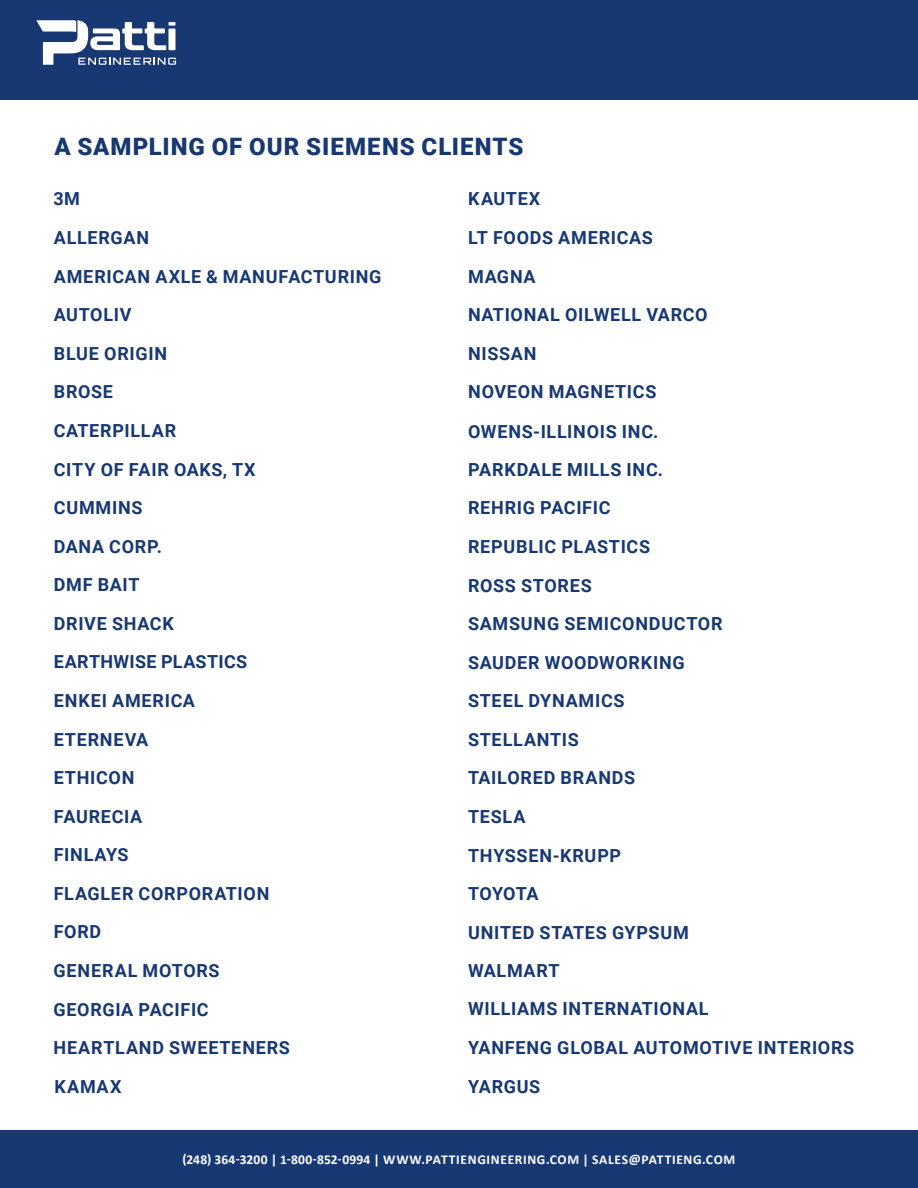
<style>
.page{position:relative;width:918px;height:1188px;background:#fff}
.page>*{position:absolute;margin:0;border:0;box-sizing:border-box;transform-origin:0 0}
.t1{font:900 24px "Roboto";letter-spacing:.04em;color:#183873}
.t2{font:700 18px/38.5px "Roboto";letter-spacing:.04em;color:#183873}
.t3{font:700 18px "Roboto";letter-spacing:.015em;color:#183873}
.t4{font:700 13.5px "Calibri";letter-spacing:.045em;color:#fff}
</style>
<div class="page">
<div style="left:0;top:0;width:918px;height:100px;background:#183873"></div>
<div style="left:0;top:1130px;width:918px;height:58px;background:#183873"></div>
<svg style="left:36px;top:20px;width:140px;height:45px"></svg>
<h1 class="t1" style="left:54px;top:129px;width:471px">A SAMPLING OF OUR SIEMENS CLIENTS</h1>
<p class="t2" style="left:54px;top:179px;width:329px">3M<br>ALLERGAN<br>AMERICAN AXLE &amp; MANUFACTURING<br>AUTOLIV</p>
<p class="t2" style="left:54px;top:333px;width:115px">BLUE ORIGIN</p>
<p class="t2" style="left:54px;top:371px;width:124px;line-height:39.2px">BROSE<br>CATERPILLAR</p>
<p class="t2" style="left:54px;top:449px;width:203px">CITY OF FAIR OAKS, TX</p>
<p class="t2" style="left:54px;top:488px;width:110px">CUMMINS<br>DANA CORP.<br>DMF BAIT</p>
<p class="t2" style="left:54px;top:603px;width:122px">DRIVE SHACK</p>
<p class="t3" style="left:54px;top:649px;width:195px">EARTHWISE PLASTICS</p>
<p class="t2" style="left:54px;top:681px;width:217px">ENKEI AMERICA<br>ETERNEVA<br>ETHICON<br>FAURECIA<br>FINLAYS<br>FLAGLER CORPORATION<br>FORD</p>
<p class="t2" style="left:53px;top:951px;width:168px">GENERAL MOTORS</p>
<p class="t2" style="left:53px;top:989px;width:238px">GEORGIA PACIFIC<br>HEARTLAND SWEETENERS<br>KAMAX</p>
<p class="t2" style="left:468px;top:179px;width:241px">KAUTEX<br>LT FOODS AMERICAS<br>MAGNA<br>NATIONAL OILWELL VARCO<br>NISSAN</p>
<p class="t2" style="left:468px;top:371px;width:190px">NOVEON MAGNETICS</p>
<p class="t2" style="left:468px;top:412px;width:256px">OWENS-ILLINOIS INC.<br>PARKDALE MILLS INC.<br>REHRIG PACIFIC<br>REPUBLIC PLASTICS<br>ROSS STORES<br>SAMSUNG SEMICONDUCTOR<br>SAUDER WOODWORKING<br>STEEL DYNAMICS<br>STELLANTIS<br>TAILORED BRANDS<br>TESLA</p>
<p class="t2" style="left:468px;top:835px;width:154px">THYSSEN-KRUPP</p>
<p class="t2" style="left:468px;top:873px;width:242px">TOYOTA<br>UNITED STATES GYPSUM<br>WALMART<br>WILLIAMS INTERNATIONAL</p>
<p class="t2" style="left:468px;top:1028px;width:388px">YANFENG GLOBAL AUTOMOTIVE INTERIORS<br>YARGUS</p>
<p class="t4" style="left:182px;top:1150px;width:554px">(248) 364-3200 | 1-800-852-0994 | WWW.PATTIENGINEERING.COM | SALES@PATTIENG.COM</p>
</div>
